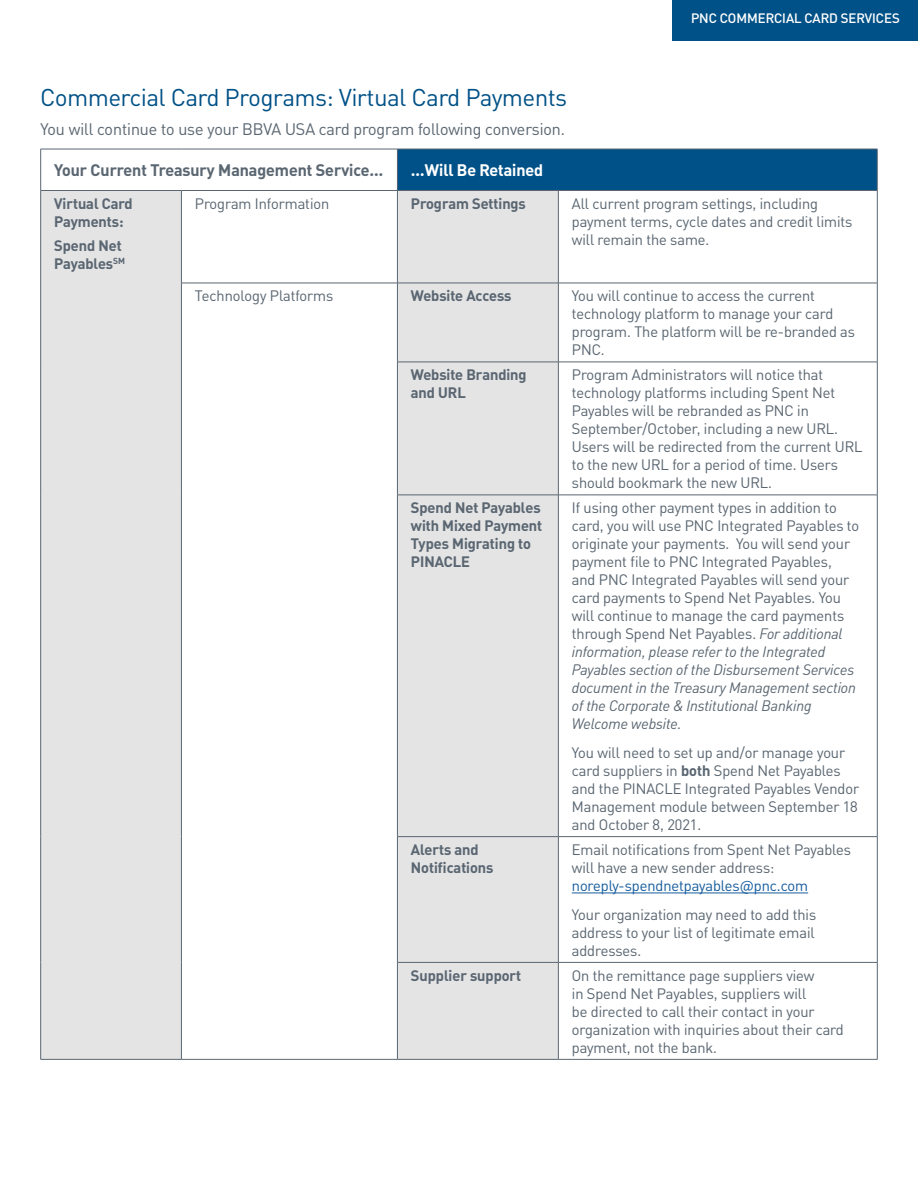
<style>
.page{position:relative;width:918px;height:1188px;background:#fff}
.page>*{position:absolute;margin:0;border:0;box-sizing:border-box;transform-origin:0 0}
.SubHead_1_Topic_TOC{font:24px "PNC Brand";color:#005187}
.Summary{font:16.5px "PNC Brand";color:#5a6671}
.Table_Column_Headlin{font:700 16.5px "PNC Brand";color:#5a6671}
.Table_Column_Heading{font:700 16.5px "PNC Brand";color:#fff}
.Table_Row_body{font:15px/18px "PNC Brand";color:#5a6671}
.Table_Row_Heading{font:700 15px/18px "PNC Brand";color:#5a6671}
.Table_Row_body-2{font:15px "PNC Brand";color:#175d9e}
.Table_Row_body-3{font:700 15px/18px "PNC Brand";color:#5a6671}
.section_marker_4_non{font:500 13.5px "PNC Brand";color:#fff}
.s1{font-style:italic}
.s2{font-weight:700}
</style>
<div class="page">
<div style="left:397px;top:149px;width:480px;height:41px;background:#005187"></div>
<svg style="left:41px;top:191px;width:517px;height:868px;fill:#e4e4e5"></svg>
<hr style="left:877px;top:149px;width:1px;height:41px;background:#5a6671">
<hr style="left:397px;top:362px;width:161px;height:1px;background:#5a6671">
<hr style="left:558px;top:362px;width:319px;height:1px;background:#5a6671">
<hr style="left:397px;top:495px;width:161px;height:1px;background:#5a6671">
<hr style="left:558px;top:495px;width:319px;height:1px;background:#5a6671">
<hr style="left:397px;top:836px;width:161px;height:1px;background:#5a6671">
<hr style="left:558px;top:836px;width:319px;height:1px;background:#5a6671">
<hr style="left:397px;top:962px;width:161px;height:1px;background:#5a6671">
<hr style="left:558px;top:962px;width:319px;height:1px;background:#5a6671">
<hr style="left:40px;top:190px;width:141px;height:1px;background:#5a6671">
<hr style="left:40px;top:191px;width:1px;height:92px;background:#5a6671">
<hr style="left:181px;top:191px;width:1px;height:92px;background:#5a6671">
<hr style="left:40px;top:283px;width:1px;height:79px;background:#5a6671">
<hr style="left:40px;top:362px;width:1px;height:133px;background:#5a6671">
<hr style="left:40px;top:495px;width:1px;height:342px;background:#5a6671">
<hr style="left:40px;top:837px;width:1px;height:125px;background:#5a6671">
<hr style="left:40px;top:962px;width:1px;height:97px;background:#5a6671">
<hr style="left:181px;top:283px;width:216px;height:1px;background:#5a6671">
<hr style="left:181px;top:283px;width:1px;height:79px;background:#5a6671">
<hr style="left:397px;top:283px;width:1px;height:79px;background:#5a6671">
<hr style="left:181px;top:362px;width:1px;height:133px;background:#5a6671">
<hr style="left:397px;top:362px;width:1px;height:133px;background:#5a6671">
<hr style="left:181px;top:495px;width:1px;height:342px;background:#5a6671">
<hr style="left:397px;top:495px;width:1px;height:341px;background:#5a6671">
<hr style="left:181px;top:837px;width:1px;height:125px;background:#5a6671">
<hr style="left:397px;top:837px;width:1px;height:125px;background:#5a6671">
<hr style="left:181px;top:962px;width:1px;height:97px;background:#5a6671">
<hr style="left:397px;top:963px;width:1px;height:96px;background:#5a6671">
<hr style="left:397px;top:283px;width:161px;height:1px;background:#5a6671">
<hr style="left:558px;top:283px;width:319px;height:1px;background:#5a6671">
<hr style="left:397px;top:190px;width:161px;height:1px;background:#5a6671">
<hr style="left:558px;top:190px;width:319px;height:1px;background:#5a6671">
<hr style="left:181px;top:190px;width:216px;height:1px;background:#5a6671">
<hr style="left:397px;top:191px;width:1px;height:92px;background:#5a6671">
<hr style="left:558px;top:191px;width:1px;height:92px;background:#5a6671">
<hr style="left:877px;top:191px;width:1px;height:92px;background:#5a6671">
<hr style="left:558px;top:283px;width:1px;height:79px;background:#5a6671">
<hr style="left:877px;top:283px;width:1px;height:79px;background:#5a6671">
<hr style="left:558px;top:362px;width:1px;height:133px;background:#5a6671">
<hr style="left:877px;top:362px;width:1px;height:133px;background:#5a6671">
<hr style="left:558px;top:495px;width:1px;height:341px;background:#5a6671">
<hr style="left:877px;top:495px;width:1px;height:341px;background:#5a6671">
<hr style="left:558px;top:837px;width:1px;height:125px;background:#5a6671">
<hr style="left:877px;top:837px;width:1px;height:125px;background:#5a6671">
<hr style="left:558px;top:963px;width:1px;height:96px;background:#5a6671">
<hr style="left:877px;top:963px;width:1px;height:96px;background:#5a6671">
<hr style="left:40px;top:149px;width:141px;height:1px;background:#5a6671">
<hr style="left:40px;top:149px;width:1px;height:41px;background:#5a6671">
<hr style="left:181px;top:149px;width:216px;height:1px;background:#5a6671">
<hr style="left:40px;top:1059px;width:141px;height:1px;background:#5a6671">
<hr style="left:181px;top:1059px;width:216px;height:1px;background:#5a6671">
<hr style="left:397px;top:149px;width:161px;height:1px;background:#5a6671">
<hr style="left:397px;top:149px;width:1px;height:41px;background:#5a6671">
<hr style="left:558px;top:149px;width:319px;height:1px;background:#5a6671">
<hr style="left:397px;top:1059px;width:161px;height:1px;background:#5a6671">
<hr style="left:558px;top:1059px;width:319px;height:1px;background:#5a6671">
<hr style="left:572px;top:893px;width:236px;height:1px;background:#175d9e">
<div style="left:673px;top:0;width:245px;height:40px;background:#005187"></div>
<p class="section_marker_4_non" style="left:691px;top:9px;width:210px">PNC COMMERCIAL CARD SERVICES</p>
<p class="SubHead_1_Topic_TOC" style="left:40px;top:82px;width:528px">Commercial Card Programs: Virtual Card Payments</p>
<p class="Summary" style="left:40px;top:119px;width:526px">You will continue to use your BBVA USA card program following conversion.</p>
<p class="Table_Column_Headlin" style="left:54px;top:159px;width:331px">Your Current Treasury Management Service…</p>
<p class="Table_Column_Heading" style="left:411px;top:159px;width:134px">…Will Be Retained</p>
<p class="Table_Row_Heading" style="left:54px;top:194px;width:80px">Virtual Card<br>Payments:</p>
<p class="Table_Row_body-3" style="left:54px;top:236px;width:72px">Spend Net<br>Payables<sup>SM</sup></p>
<p class="Table_Row_body" style="left:195px;top:194px;width:136px">Program Information</p>
<p class="Table_Row_Heading" style="left:411px;top:194px;width:116px">Program Settings</p>
<p class="Table_Row_body" style="left:572px;top:194px;width:282px">All current program settings, including payment terms, cycle dates and credit limits will remain the same.</p>
<p class="Table_Row_body" style="left:195px;top:286px;width:140px">Technology Platforms</p>
<p class="Table_Row_Heading" style="left:411px;top:286px;width:102px">Website Access</p>
<p class="Table_Row_body" style="left:572px;top:286px;width:285px">You will continue to access the current technology platform to manage your card program. The platform will be re-branded as<br>PNC.</p>
<p class="Table_Row_Heading" style="left:411px;top:365px;width:117px">Website Branding and URL</p>
<p class="Table_Row_body" style="left:572px;top:365px;width:292px">Program Administrators will notice that technology platforms including Spent Net Payables will be rebranded as PNC in September/October, including a new URL.<br>Users will be redirected from the current URL to the new URL for a period of time. Users should bookmark the new URL.</p>
<p class="Table_Row_Heading" style="left:411px;top:498px;width:133px">Spend Net Payables with Mixed Payment<br>Types Migrating to<br>PINACLE</p>
<p class="Table_Row_body" style="left:572px;top:498px;width:289px">If using other payment types in addition to card, you will use PNC Integrated Payables to originate your payments. You will send your payment file to PNC Integrated Payables,<br>and PNC Integrated Payables will send your card payments to Spend Net Payables. You will continue to manage the card payments through Spend Net Payables. <span class="s1">For additional information, please refer to the Integrated Payables section of the Disbursement Services document in the Treasury Management section of the Corporate &amp; Institutional Banking Welcome website.</span></p>
<p class="Table_Row_body" style="left:572px;top:743px;width:289px">You will need to set up and/or manage your card suppliers in <span class="s2">both</span> Spend Net Payables and the PINACLE Integrated Payables Vendor Management module between September 18 and October 8, 2021.</p>
<p class="Table_Row_Heading" style="left:411px;top:840px;width:84px">Alerts and<br>Notifications</p>
<p class="Table_Row_body" style="left:572px;top:840px;width:281px">Email notifications from Spent Net Payables will have a new sender address:</p>
<p class="Table_Row_body-2" style="left:572px;top:876px;width:238px">noreply-spendnetpayables@pnc.com</p>
<p class="Table_Row_body" style="left:572px;top:905px;width:246px;text-align:justify">Your organization may need to add this address to your list of legitimate email addresses.</p>
<p class="Table_Row_Heading" style="left:411px;top:966px;width:112px">Supplier support</p>
<p class="Table_Row_body" style="left:572px;top:966px;width:273px">On the remittance page suppliers view<br>in Spend Net Payables, suppliers will<br>be directed to call their contact in your organization with inquiries about their card payment, not the bank.</p>
</div>
